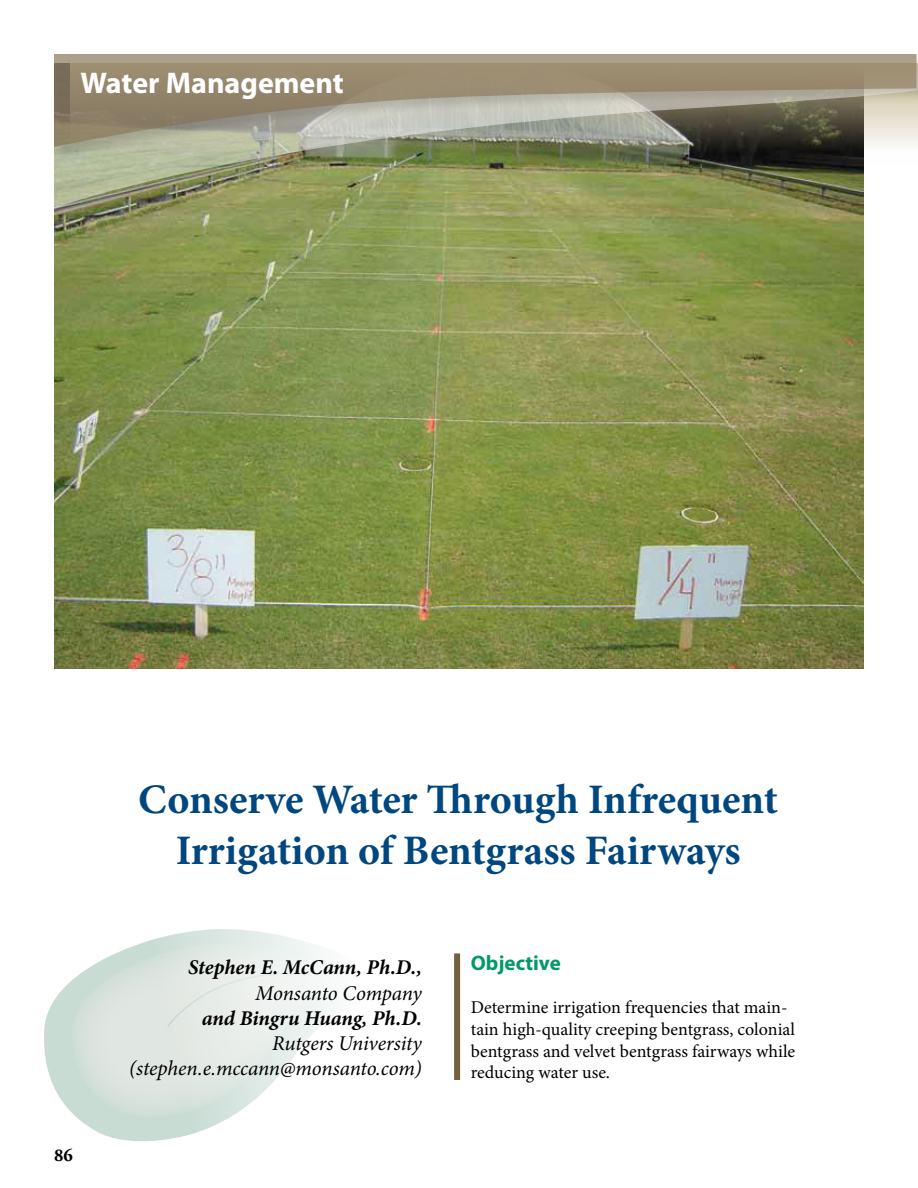
<style>
.page{position:relative;width:918px;height:1188px;background:#fff}
.page>*{position:absolute;margin:0;border:0;box-sizing:border-box;transform-origin:0 0}
.t1{font:700 42px/50.4px "Minion Pro";letter-spacing:-.005em;color:#00467f;text-align:center}
.t2{font:700 30px "Myriad Pro";color:#fff}
.t3{font:italic 21px/25.2px "Minion Pro";letter-spacing:-.01em;color:#000;text-align:right}
.t4{font:italic 700 21px "Minion Pro";letter-spacing:-.005em;color:#000}
.t5{font:700 21px "Myriad Pro";color:#009a66}
.t6{font:18px/21.6px "Minion Pro";color:#000}
.t7{font:700 18px "Adobe Garamond Pro";color:#000}
</style>
<div class="page">
<img style="left:54px;top:208px;width:810px;height:461px">
<svg style="left:44px;top:929px;width:267px;height:212px"></svg>
<svg style="left:72px;top:944px;width:264px;height:173px"></svg>
<svg style="left:166px;top:971px;width:151px;height:57px"></svg>
<img style="left:54px;top:161px;width:810px;height:47px">
<div style="left:52px;top:52px;width:866px;height:109px;background:#000;opacity:.25"></div>
<svg style="left:54px;top:54px;width:862px;height:93px;background:#9b947f"></svg>
<hr style="left:916px;top:52px;width:2px;height:109px;background:#000;opacity:.25">
<svg style="left:917px;top:52px;width:1px;height:109px"></svg>
<div style="left:454px;top:953px;width:6px;height:127px;background:#75603f"></div>
<h2 class="t2" style="left:81px;top:63px;width:265px">Water Management</h2>
<p class="t7" style="left:54px;top:1145px;width:20px">86</p>
<h1 class="t1" style="left:138px;top:774px;width:641px">Conserve Water Through Infrequent<br>Irrigation of Bentgrass Fairways</h1>
<p class="t4" style="left:188px;top:953px;width:235px">Stephen E. McCann, Ph.D.,</p>
<p class="t3" style="left:255px;top:980px;width:168px">Monsanto Company</p>
<p class="t4" style="left:202px;top:1003px;width:222px">and Bingru Huang, Ph.D.</p>
<p class="t3" style="left:129px;top:1031px;width:294px">Rutgers University (stephen.e.mccann@monsanto.com)</p>
<p class="t5" style="left:471px;top:949px;width:92px">Objective</p>
<p class="t6" style="left:471px;top:997px;width:326px">Determine irrigation frequencies that main&shy;tain high-quality creeping bentgrass, colonial bentgrass and velvet bentgrass fairways while reducing water use.</p>
</div>
